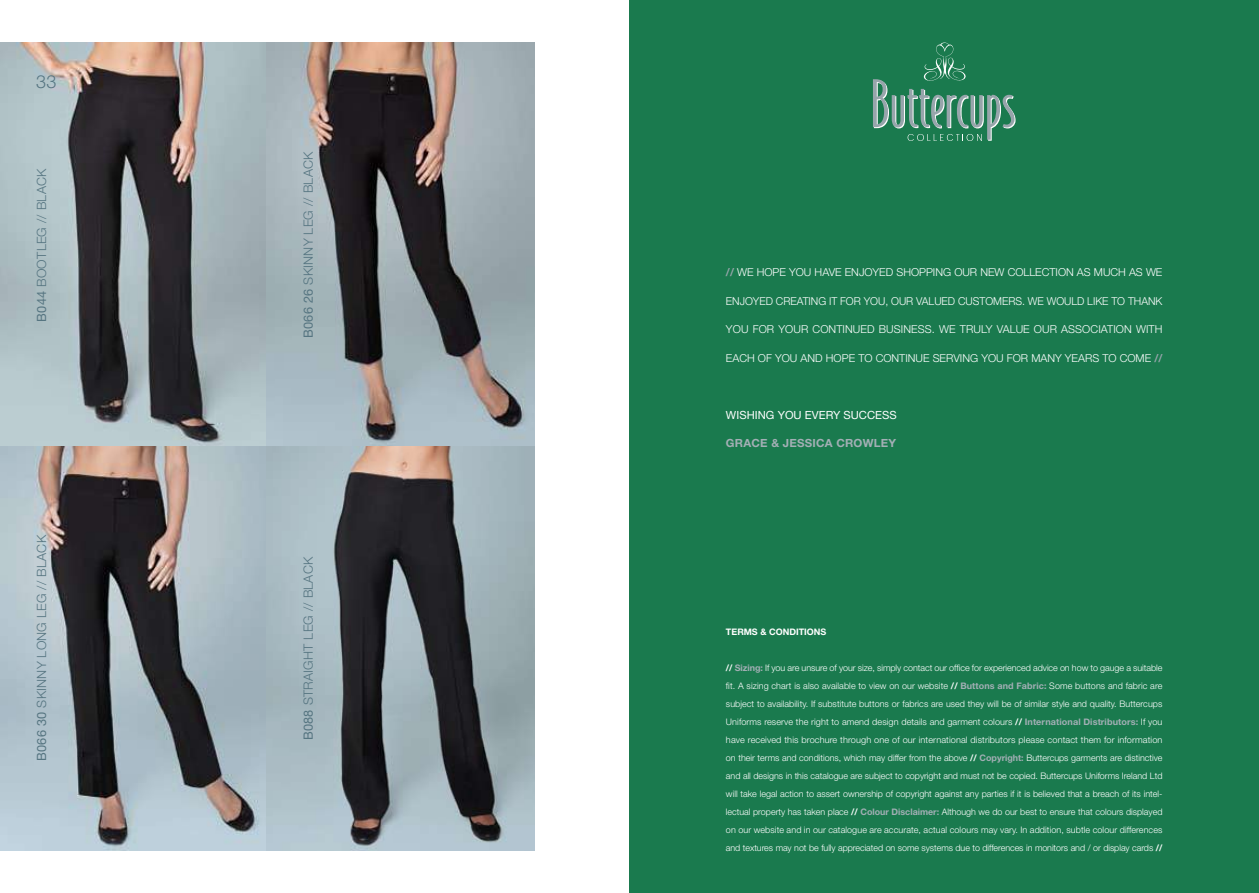
<style>
.page{position:relative;width:1259px;height:893px;background:#fff}
.page>*{position:absolute;margin:0;border:0;box-sizing:border-box;transform-origin:0 0}
.t1{font:300 18px "Helvetica Neue";color:#567581}
.t2{font:300 12.75px "Helvetica Neue";letter-spacing:.02em;color:#567581}
.t3{font:11.25px "Helvetica Neue";letter-spacing:.005em;color:#fff}
.t4{font:700 11.25px "Helvetica Neue";letter-spacing:.02em;color:#a3afb5}
.t5{font:300 10.95px "Helvetica Neue";color:#fff}
.t6{font:300 9px/18px "Helvetica Neue";letter-spacing:-.005em;color:#fff;text-align:justify}
.t7{font:700 9px "Helvetica Neue";color:#fff}
.s1{font-weight:400}
.s2{font-weight:700;color:#97a5ab}
.s3{font-weight:700}
.s4{font-weight:700;color:#a3afb5}
</style>
<div class="page">
<img style="left:0;top:43px;width:266px;height:403px">
<div style="left:629px;top:0;width:630px;height:893px;background:#1a7a4e"></div>
<svg style="left:873px;top:42px;width:142px;height:99px"></svg>
<img style="left:266px;top:43px;width:268px;height:403px">
<img style="left:0;top:446px;width:266px;height:404px">
<img style="left:266px;top:446px;width:268px;height:404px">
<h1 class="t1" style="left:36px;top:71px;width:22px">33</h1>
<h2 class="t2" style="left:34px;top:322px;width:155px;rotate:-90deg"><span class="s1">B044</span> BOOTLEG // BLACK</h2>
<h2 class="t2" style="left:34px;top:761px;width:228px;rotate:-90deg"><span class="s1">B066 30</span> SKINNY LONG LEG // BLACK</h2>
<h2 class="t2" style="left:300px;top:338px;width:188px;rotate:-90deg"><span class="s1">B066 26</span> SKINNY LEG // BLACK</h2>
<h2 class="t2" style="left:300px;top:740px;width:185px;rotate:-90deg"><span class="s1">B088</span> STRAIGHT LEG // BLACK</h2>
<p class="t5" style="left:726px;top:265px;width:438px"><span class="s2">//</span> WE HOPE YOU HAVE ENJOYED SHOPPING OUR NEW COLLECTION AS MUCH AS WE</p>
<p class="t5" style="left:726px;top:294px;width:438px">ENJOYED CREATING IT FOR YOU, OUR VALUED CUSTOMERS. WE WOULD LIKE TO THANK</p>
<p class="t5" style="left:726px;top:322px;width:438px">YOU FOR YOUR CONTINUED BUSINESS. WE TRULY VALUE OUR ASSOCIATION WITH</p>
<p class="t5" style="left:726px;top:351px;width:438px">EACH OF YOU AND HOPE TO CONTINUE SERVING YOU FOR MANY YEARS TO COME <span class="s2">//</span></p>
<p class="t3" style="left:726px;top:408px;width:172px">WISHING YOU EVERY SUCCESS</p>
<p class="t4" style="left:726px;top:436px;width:172px">GRACE &amp; JESSICA CROWLEY</p>
<p class="t7" style="left:726px;top:626px;width:102px">TERMS &amp; CONDITIONS</p>
<p class="t6" style="left:726px;top:658px;width:438px"><span class="s3">//</span> <span class="s4">Sizing:</span> If you are unsure of your size, simply contact our office for experienced advice on how to gauge a suitable fit. A sizing chart is also available to view on our website <span class="s3">//</span> <span class="s4">Buttons and Fabric:</span> Some buttons and fabric are subject to availability. If substitute buttons or fabrics are used they will be of similar style and quality. Buttercups Uniforms reserve the right to amend design details and garment colours <span class="s3">//</span> <span class="s4">International Distributors:</span> If you have received this brochure through one of our international distributors please contact them for information on their terms and conditions, which may differ from the above <span class="s3">//</span> <span class="s4">Copyright:</span> Buttercups garments are distinctive and all designs in this catalogue are subject to copyright and must not be copied. Buttercups Uniforms Ireland Ltd will take legal action to assert ownership of copyright against any parties if it is believed that a breach of its intel&shy;lectual property has taken place <span class="s3">//</span> <span class="s4">Colour Disclaimer:</span> Although we do our best to ensure that colours displayed on our website and in our catalogue are accurate, actual colours may vary. In addition, subtle colour differences and textures may not be fully appreciated on some systems due to differences in monitors and / or display cards <span class="s3">//</span></p>
</div>
